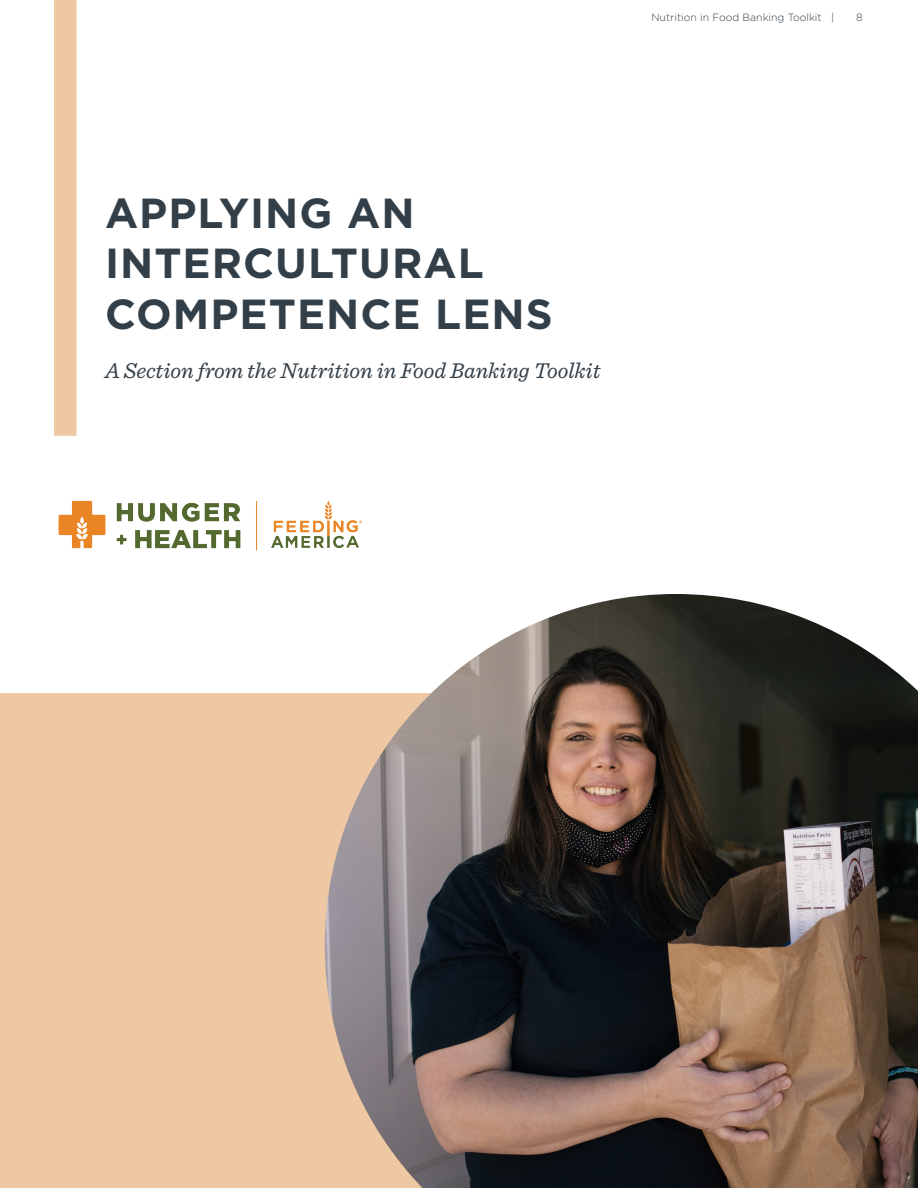
<style>
.page{position:relative;width:918px;height:1188px;background:#fff}
.page>*{position:absolute;margin:0;border:0;box-sizing:border-box;transform-origin:0 0}
.t1{font:700 42px/50.4px "Gotham";letter-spacing:.025em;color:#333f48}
.t2{font:italic 22.5px "Sentinel";color:#333f48}
.t3{font:300 10.5px "Gotham";color:#333f48}
</style>
<div class="page">
<div style="left:0;top:693px;width:918px;height:495px;background:#edc8a3"></div>
<div style="left:54px;top:0;width:22px;height:436px;background:#edc8a3"></div>
<img style="left:325px;top:594px;width:593px;height:594px">
<img style="left:58px;top:500px;width:304px;height:51px">
<p class="t3" style="left:651px;top:10px;width:184px">Nutrition in Food Banking Toolkit |</p>
<p class="t3" style="left:856px;top:10px;width:8px">8</p>
<p class="t1" style="left:105px;top:188px;width:449px">APPLYING AN<br>INTERCULTURAL<br>COMPETENCE LENS</p>
<p class="t2" style="left:105px;top:354px;width:497px">A Section from the Nutrition in Food Banking Toolkit</p>
</div>
